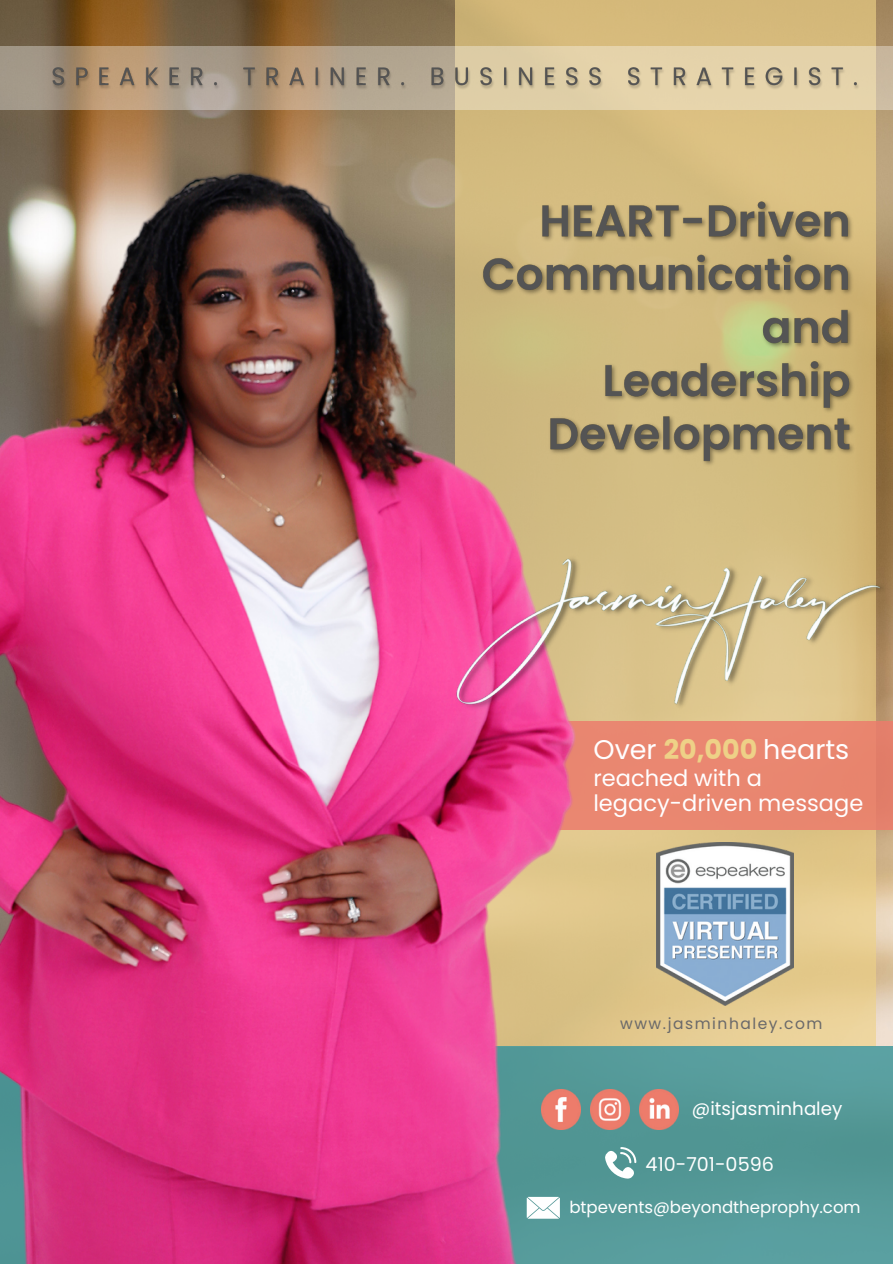
<style>
.page{position:relative;width:893px;height:1264px;background:#fff}
.page>*{position:absolute;margin:0;border:0;box-sizing:border-box;transform-origin:0 0}
.t1{font:27px "Poppins";color:#fffeff}
.t2{font:22.5px "Poppins";color:#fffeff}
.t3{font:19.2px "Poppins";color:#fff}
.t4{font:18.3px "Poppins";color:#fff}
.t5{font:16.65px "Poppins";color:#fff}
.t6{font:15.45px "Poppins";letter-spacing:.1em;color:#6a696a}
.s1{font-weight:700;color:#eed187}
</style>
<div class="page">
<img style="left:0;top:0;width:892px;height:1046px">
<svg style="left:455px;top:0;width:421px;height:1046px;background:#dabf83"></svg>
<div style="left:504px;top:721px;width:388px;height:108px;background:#e98770"></div>
<div style="left:0;top:1046px;width:892px;height:217px;background:#569b9a"></div>
<img style="left:0;top:116px;width:626px;height:1147px">
<img style="left:455px;top:555px;width:432px;height:156px">
<img style="left:541px;top:1089px;width:39px;height:40px">
<img style="left:590px;top:1089px;width:40px;height:40px">
<img style="left:639px;top:1089px;width:40px;height:40px">
<img style="left:656px;top:842px;width:137px;height:163px">
<img style="left:476px;top:191px;width:385px;height:279px">
<svg style="left:526px;top:1196px;width:34px;height:22px"></svg>
<svg style="left:0;top:46px;width:892px;height:64px;background:#c7b596"></svg>
<img style="left:32px;top:61px;width:835px;height:33px">
<svg style="left:604px;top:1147px;width:32px;height:31px"></svg>
<p class="t1" style="left:593px;top:730px;width:257px">Over <span class="s1">20,000</span> hearts</p>
<p class="t2" style="left:593px;top:762px;width:170px">reached with a</p>
<p class="t2" style="left:593px;top:786px;width:271px">legacy-driven message</p>
<p class="t6" style="left:620px;top:1012px;width:204px">www.jasminhaley.com</p>
<p class="t4" style="left:691px;top:1095px;width:152px">@itsjasminhaley</p>
<p class="t3" style="left:645px;top:1150px;width:130px">410-701-0596</p>
<p class="t5" style="left:569px;top:1195px;width:293px">btpevents@beyondtheprophy.com</p>
</div>
